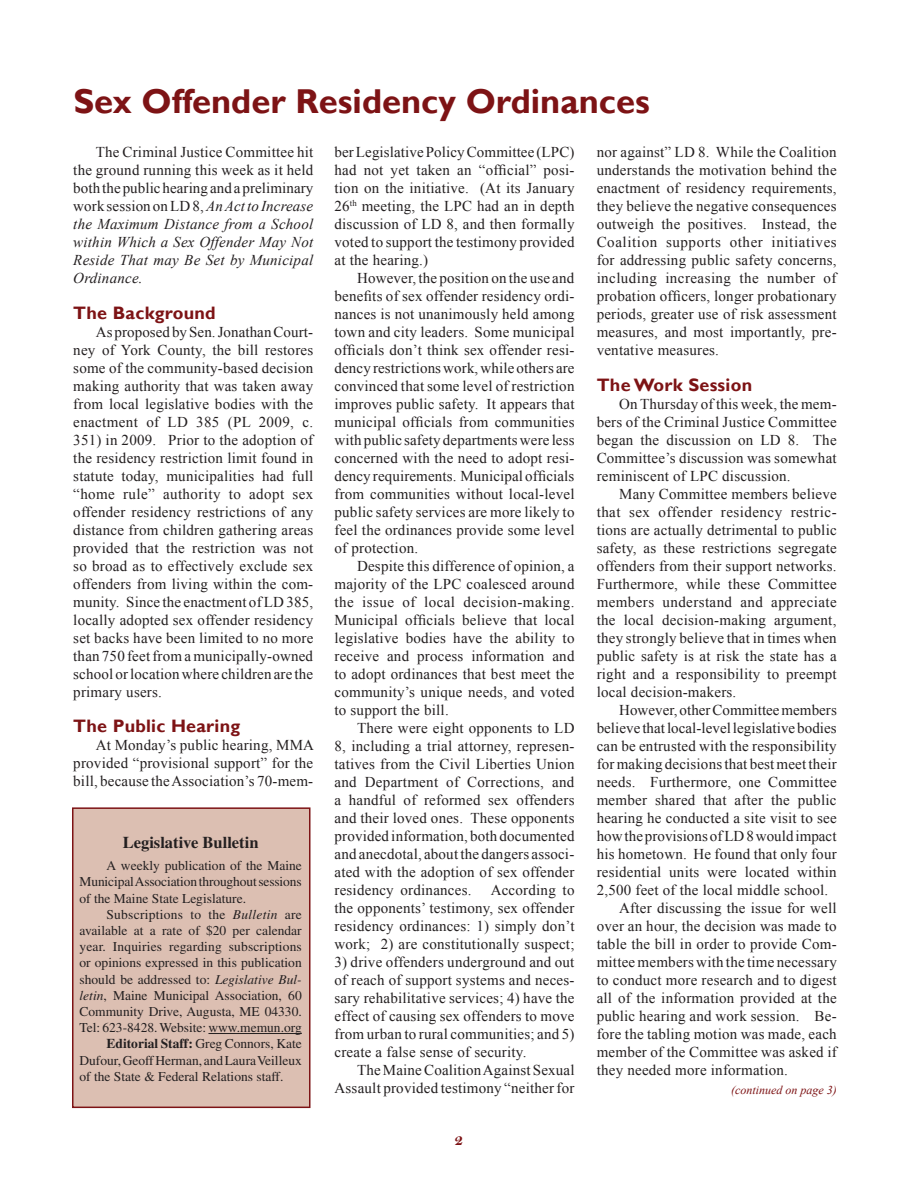
<style>
.page{position:relative;width:918px;height:1188px;background:#fff}
.page>*{position:absolute;margin:0;border:0;box-sizing:border-box;transform-origin:0 0}
.Headline_--_JAZZY{font:700 34.5px "Gill Sans";color:#7d1315}
.SUB_HEAD_--_JAZZY{font:700 18px "Gill Sans";letter-spacing:.015em;color:#7d1315}
.t1{font:700 16.5px "Times";color:#231f20}
.t2{font:16.5px "Bell MT Bold";color:#7d1315}
.Body_text{font:15px/18px "Times New Roman";letter-spacing:.015em;color:#231f20;text-align:justify}
.t3{font:13.5px/16.2px "Times";color:#231f20;text-align:justify}
.Body_text-2{font:italic 12px "Times New Roman";color:#7d1315}
.s1{font-style:italic}
.s2{font-weight:700}
</style>
<div class="page">
<div style="left:73px;top:808px;width:237px;height:299px;background:#dcbfb2"></div>
<div style="left:72px;top:807px;width:238px;height:301px;border:2px solid #7d1315"></div>
<hr style="left:208px;top:1033px;width:94px;height:1px;background:#231f20">
<p class="Headline_--_JAZZY" style="left:73px;top:81px;width:578px">Sex Offender Residency Ordinances</p>
<p class="Body_text" style="left:73px;top:143px;width:242px;text-indent:22px">The Criminal Justice Committee hit the ground running this week as it held both the public hearing and a preliminary work session on LD 8, <span class="s1">An Act to Increase the Maximum Distance from a School within Which a Sex Offender May Not Reside That may Be Set by Municipal Ordinance.</span></p>
<p class="SUB_HEAD_--_JAZZY" style="left:73px;top:302px;width:144px">The Background</p>
<p class="Body_text" style="left:73px;top:322px;width:242px;text-indent:22px">As proposed by Sen. Jonathan Court&shy;ney of York County, the bill restores some of the community-based decision making authority that was taken away from local legislative bodies with the enactment of LD 385 (PL 2009, c.<br>351) in 2009. Prior to the adoption of the residency restriction limit found in statute today, municipalities had full “home rule” authority to adopt sex offender residency restrictions of any distance from children gathering areas provided that the restriction was not so broad as to effectively exclude sex offenders from living within the com&shy;munity. Since the enactment of LD 385, locally adopted sex offender residency set backs have been limited to no more than 750 feet from a municipally-owned school or location where children are the primary users.</p>
<p class="SUB_HEAD_--_JAZZY" style="left:73px;top:715px;width:169px">The Public Hearing</p>
<p class="Body_text" style="left:73px;top:735px;width:242px;text-indent:22px">At Monday’s public hearing, MMA provided “provisional support” for the bill, because the Association’s 70-mem-</p>
<p class="Body_text" style="left:334px;top:143px;width:242px">ber Legislative Policy Committee (LPC) had not yet taken an “official” posi&shy;tion on the initiative. (At its January 26<sup>th</sup> meeting, the LPC had an in depth discussion of LD 8, and then formally voted to support the testimony provided at the hearing.)</p>
<p class="Body_text" style="left:334px;top:269px;width:242px;text-indent:22px">However, the position on the use and benefits of sex offender residency ordi&shy;nances is not unanimously held among town and city leaders. Some municipal officials don’t think sex offender resi&shy;dency restrictions work, while others are convinced that some level of restriction improves public safety. It appears that municipal officials from communities with public safety departments were less concerned with the need to adopt resi&shy;dency requirements. Municipal officials from communities without local-level public safety services are more likely to feel the ordinances provide some level of protection.</p>
<p class="Body_text" style="left:334px;top:557px;width:242px;text-indent:22px">Despite this difference of opinion, a majority of the LPC coalesced around the issue of local decision-making.<br>Municipal officials believe that local legislative bodies have the ability to receive and process information and to adopt ordinances that best meet the community’s unique needs, and voted to support the bill.</p>
<p class="Body_text" style="left:334px;top:719px;width:242px;text-indent:22px">There were eight opponents to LD 8, including a trial attorney, represen&shy;tatives from the Civil Liberties Union and Department of Corrections, and a handful of reformed sex offenders and their loved ones. These opponents provided information, both documented and anecdotal, about the dangers associ&shy;ated with the adoption of sex offender residency ordinances.</p>
<p class="Body_text" style="left:597px;top:143px;width:242px">nor against” LD 8. While the Coalition understands the motivation behind the enactment of residency requirements, they believe the negative consequences outweigh the positives. Instead, the Coalition supports other initiatives for addressing public safety concerns, including increasing the number of probation officers, longer probationary periods, greater use of risk assessment measures, and most importantly, pre&shy;ventative measures.</p>
<p class="SUB_HEAD_--_JAZZY" style="left:597px;top:374px;width:157px">The Work Session</p>
<p class="Body_text" style="left:597px;top:394px;width:242px;text-indent:22px">On Thursday of this week, the mem&shy;bers of the Criminal Justice Committee began the discussion on LD 8. The Committee’s discussion was somewhat reminiscent of LPC discussion.</p>
<p class="Body_text" style="left:597px;top:484px;width:242px;text-indent:22px">Many Committee members believe that sex offender residency restric&shy;tions are actually detrimental to public safety, as these restrictions segregate offenders from their support networks.<br>Furthermore, while these Committee members understand and appreciate the local decision-making argument, they strongly believe that in times when public safety is at risk the state has a right and a responsibility to preempt local decision-makers.</p>
<p class="Body_text" style="left:597px;top:700px;width:242px;text-indent:22px">However, other Committee members believe that local-level legislative bodies can be entrusted with the responsibility for making decisions that best meet their needs. Furthermore, one Committee member shared that after the public hearing he conducted a site visit to see how the provisions of LD 8 would impact his hometown. He found that only four residential units were located within 2,500 feet of the local middle school.</p>
<p class="Body_text" style="left:597px;top:898px;width:242px;text-indent:22px">After discussing the issue for well over an hour, the decision was made to table the bill in order to provide Com&shy;mittee members with the time necessary to conduct more research and to digest all of the information provided at the public hearing and work session. Be&shy;fore the tabling motion was made, each member of the Committee was asked if they needed more information.</p>
<p class="Body_text-2" style="left:731px;top:1082px;width:107px">(continued on page 3)</p>
<p class="t1" style="left:123px;top:833px;width:137px">Legislative Bulletin</p>
<p class="t3" style="left:80px;top:857px;width:224px;text-indent:27px">A weekly publication of the Maine MunicipalAssociationthroughoutsessions of the Maine State Legislature.</p>
<p class="t3" style="left:80px;top:906px;width:224px;text-indent:27px">Subscriptions to the <span class="s1">Bulletin</span> are available at a rate of $20 per calendar year. Inquiries regarding subscriptions or opinions expressed in this publication should be addressed to: <span class="s1">Legislative Bul&shy;letin</span>, Maine Municipal Association, 60<br>Community Drive, Augusta, ME 04330.<br>Tel: 623-8428.Website: www.memun.org</p>
<p class="t3" style="left:80px;top:1036px;width:224px;text-indent:27px"><span class="s2">Editorial Staff:</span> Greg Connors, Kate Dufour,GeoffHerman, andLauraVeilleux of the State &amp; Federal Relations staff.</p>
<p class="Body_text" style="left:334px;top:881px;width:242px;text-indent:156px">According to the opponents’ testimony, sex offender residency ordinances: 1) simply don’t work; 2) are constitutionally suspect;</p>
<p class="Body_text" style="left:334px;top:953px;width:242px">3) drive offenders underground and out of reach of support systems and neces&shy;sary rehabilitative services; 4) have the effect of causing sex offenders to move from urban to rural communities; and 5) create a false sense of security.</p>
<p class="Body_text" style="left:334px;top:1061px;width:242px;text-align:right">The Maine Coalition Against Sexual<br>Assault provided testimony “neither for</p>
<p class="t2" style="left:455px;top:1130px;width:10px">2</p>
</div>
